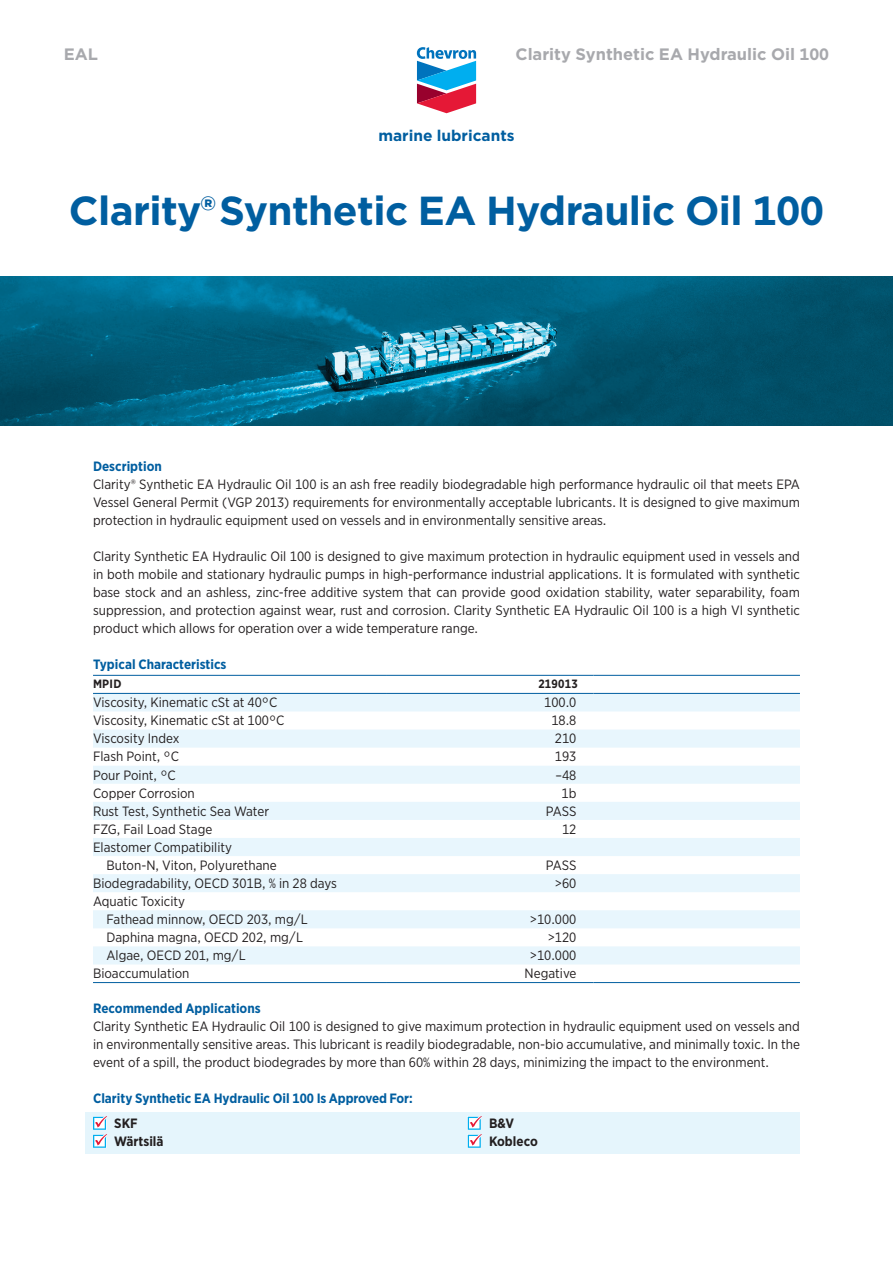
<style>
.page{position:relative;width:893px;height:1263px;background:#fff}
.page>*{position:absolute;margin:0;border:0;box-sizing:border-box;transform-origin:0 0}
.t1{font:700 40.5px "Gotham";letter-spacing:-.015em;color:#005ea0}
.t2{font:700 16.5px "Gotham";color:#a8a9ad}
.t3{font:700 15.45px "Gotham";color:#005ea0}
.t4{font:13.5px/18px "Gotham Narrow";color:#231f20;text-align:justify}
.t5{font:700 13.5px "Gotham Narrow";color:#005ea0}
.t6{font:700 13.5px/18px "Gotham Narrow";color:#231f20}
.t7{font:700 12px "Gotham Narrow";letter-spacing:.02em;color:#231f20}
</style>
<div class="page">
<svg style="left:417px;top:47px;width:59px;height:66px"></svg>
<div style="left:85px;top:1112px;width:715px;height:41px;background:#e5f5fc"></div>
<svg style="left:93px;top:694px;width:707px;height:270px;fill:#e8f6fd"></svg>
<hr style="left:93px;top:675px;width:294px;height:1px;background:#005ea0">
<hr style="left:387px;top:675px;width:206px;height:1px;background:#005ea0">
<hr style="left:593px;top:675px;width:207px;height:1px;background:#005ea0">
<hr style="left:93px;top:693px;width:294px;height:1px;background:#005ea0">
<hr style="left:387px;top:693px;width:206px;height:1px;background:#005ea0">
<hr style="left:593px;top:693px;width:207px;height:1px;background:#005ea0">
<hr style="left:93px;top:982px;width:294px;height:1px;background:#005ea0">
<hr style="left:387px;top:982px;width:206px;height:1px;background:#005ea0">
<hr style="left:593px;top:982px;width:207px;height:1px;background:#005ea0">
<svg style="left:93px;top:1116px;width:14px;height:32px"></svg>
<svg style="left:468px;top:1116px;width:14px;height:32px"></svg>
<img style="left:0;top:276px;width:893px;height:149px">
<p class="t2" style="left:64px;top:43px;width:36px">EAL</p>
<p class="t2" style="left:515px;top:43px;width:315px">Clarity Synthetic EA Hydraulic Oil 100</p>
<p class="t3" style="left:378px;top:125px;width:138px">marine lubricants</p>
<h1 class="t1" style="left:69px;top:183px;width:757px">Clarity® Synthetic EA Hydraulic Oil 100</h1>
<p class="t5" style="left:93px;top:458px;width:70px">Description</p>
<p class="t4" style="left:93px;top:475px;width:708px">Clarity® Synthetic EA Hydraulic Oil 100 is an ash free readily biodegradable high performance hydraulic oil that meets EPA Vessel General Permit (VGP 2013) requirements for environmentally acceptable lubricants. It is designed to give maximum protection in hydraulic equipment used on vessels and in environmentally sensitive areas.</p>
<p class="t4" style="left:93px;top:547px;width:708px">Clarity Synthetic EA Hydraulic Oil 100 is designed to give maximum protection in hydraulic equipment used in vessels and in both mobile and stationary hydraulic pumps in high-performance industrial applications. It is formulated with synthetic base stock and an ashless, zinc-free additive system that can provide good oxidation stability, water separability, foam suppression, and protection against wear, rust and corrosion. Clarity Synthetic EA Hydraulic Oil 100 is a high VI synthetic product which allows for operation over a wide temperature range.</p>
<p class="t5" style="left:93px;top:656px;width:135px">Typical Characteristics</p>
<p class="t7" style="left:93px;top:676px;width:30px">MPID</p>
<p class="t7" style="left:538px;top:676px;width:41px">219013</p>
<p class="t4" style="left:93px;top:693px;width:186px">Viscosity, Kinematic cSt at 40°C</p>
<p class="t4" style="left:544px;top:693px;width:34px">100.0</p>
<p class="t4" style="left:93px;top:711px;width:193px">Viscosity, Kinematic cSt at 100°C</p>
<p class="t4" style="left:551px;top:711px;width:27px">18.8</p>
<p class="t4" style="left:93px;top:729px;width:88px">Viscosity Index</p>
<p class="t4" style="left:555px;top:729px;width:23px">210</p>
<p class="t4" style="left:93px;top:747px;width:87px">Flash Point, °C</p>
<p class="t4" style="left:555px;top:747px;width:23px">193</p>
<p class="t4" style="left:93px;top:765px;width:84px">Pour Point, °C</p>
<p class="t4" style="left:555px;top:765px;width:22px">–48</p>
<p class="t4" style="left:93px;top:783px;width:103px">Copper Corrosion</p>
<p class="t4" style="left:562px;top:783px;width:16px">1b</p>
<p class="t4" style="left:93px;top:802px;width:178px">Rust Test, Synthetic Sea Water</p>
<p class="t4" style="left:546px;top:802px;width:32px">PASS</p>
<p class="t4" style="left:93px;top:820px;width:121px">FZG, Fail Load Stage</p>
<p class="t4" style="left:562px;top:820px;width:16px">12</p>
<p class="t4" style="left:107px;top:838px;width:172px;text-indent:-14px">Elastomer Compatibility<br>Buton-N, Viton, Polyurethane</p>
<p class="t4" style="left:546px;top:856px;width:32px">PASS</p>
<p class="t4" style="left:93px;top:874px;width:245px">Biodegradability, OECD 301B, % in 28 days</p>
<p class="t4" style="left:555px;top:874px;width:23px">&gt;60</p>
<p class="t4" style="left:107px;top:892px;width:203px;text-indent:-14px">Aquatic Toxicity<br>Fathead minnow, OECD 203, mg/L</p>
<p class="t4" style="left:530px;top:910px;width:48px">&gt;10.000</p>
<p class="t4" style="left:107px;top:928px;width:198px">Daphina magna, OECD 202, mg/L</p>
<p class="t4" style="left:548px;top:928px;width:30px">&gt;120</p>
<p class="t4" style="left:107px;top:946px;width:141px">Algae, OECD 201, mg/L</p>
<p class="t4" style="left:530px;top:946px;width:48px">&gt;10.000</p>
<p class="t4" style="left:93px;top:964px;width:98px">Bioaccumulation</p>
<p class="t4" style="left:525px;top:964px;width:53px">Negative</p>
<p class="t5" style="left:93px;top:999px;width:169px">Recommended Applications</p>
<p class="t4" style="left:93px;top:1017px;width:708px">Clarity Synthetic EA Hydraulic Oil 100 is designed to give maximum protection in hydraulic equipment used on vessels and in environmentally sensitive areas. This lubricant is readily biodegradable, non-bio accumulative, and minimally toxic. In the event of a spill, the product biodegrades by more than 60% within 28 days, minimizing the impact to the environment.</p>
<p class="t5" style="left:93px;top:1089px;width:321px">Clarity Synthetic EA Hydraulic Oil 100 Is Approved For:</p>
<p class="t6" style="left:114px;top:1114px;width:51px">SKF<br>Wärtsilä</p>
<p class="t6" style="left:489px;top:1114px;width:50px">B&amp;V<br>Kobleco</p>
</div>
